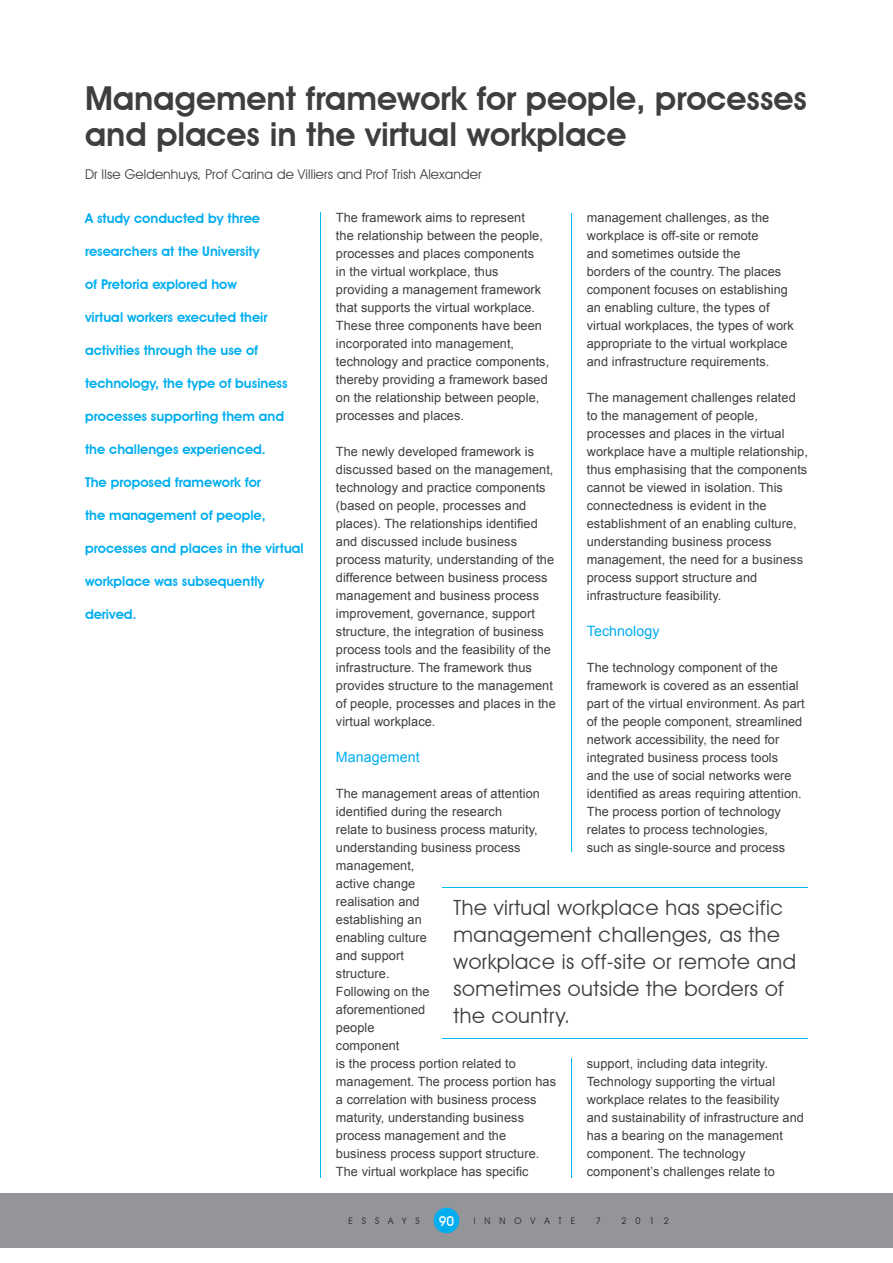
<style>
.page{position:relative;width:893px;height:1263px;background:#fff}
.page>*{position:absolute;margin:0;border:0;box-sizing:border-box;transform-origin:0 0}
.t1{font:600 33px/36px "Avant Garde IT Cby BT";color:#3e3e3f}
.t2{font:21px/27px "Avant Garde IT Cby BT";letter-spacing:.025em;color:#3e3e3f}
.t3{font:14.25px "Arial";letter-spacing:.005em;color:#00aeef}
.t4{font:600 13.5px "Avant Garde IT Cby BT";color:#00aeef}
.t5{font:13.5px "Avant Garde IT Cby BT";letter-spacing:.01em;color:#3e3e3f}
.t6{font:500 13.5px "Avant Garde IT Cby BT";color:#fff}
.t7{font:12.75px/18px "Arial";letter-spacing:.005em;color:#3e3e3f}
.t8{font:9px "Avant Garde IT Cby BT";letter-spacing:1em;color:#231f20}
</style>
<div class="page">
<div style="left:0;top:1193px;width:893px;height:54px;background:#939598"></div>
<div style="left:434px;top:1208px;width:25px;height:25px;background:#00aeef;border-radius:50%"></div>
<hr style="left:571px;top:213px;width:1px;height:638px;background:#00baf1">
<hr style="left:571px;top:1059px;width:1px;height:119px;background:#00baf1">
<hr style="left:320px;top:213px;width:1px;height:965px;background:#00baf1">
<hr style="left:442px;top:887px;width:366px;height:1px;background:#00baf1">
<hr style="left:442px;top:1038px;width:366px;height:1px;background:#00baf1">
<h1 class="t1" style="left:85px;top:80px;width:723px">Management framework for people, processes and places in the virtual workplace</h1>
<p class="t5" style="left:85px;top:166px;width:398px">Dr Ilse Geldenhuys, Prof Carina de Villiers and Prof Trish Alexander</p>
<p class="t4" style="left:85px;top:210px;width:177px">A study conducted by three</p>
<p class="t4" style="left:85px;top:243px;width:176px">researchers at the University</p>
<p class="t4" style="left:85px;top:276px;width:153px">of Pretoria explored how</p>
<p class="t4" style="left:85px;top:309px;width:184px">virtual workers executed their</p>
<p class="t4" style="left:85px;top:342px;width:175px">activities through the use of</p>
<p class="t4" style="left:85px;top:375px;width:204px">technology, the type of business</p>
<p class="t4" style="left:85px;top:408px;width:201px">processes supporting them and</p>
<p class="t4" style="left:85px;top:441px;width:182px">the challenges experienced.</p>
<p class="t4" style="left:85px;top:474px;width:177px">The proposed framework for</p>
<p class="t4" style="left:85px;top:507px;width:182px">the management of people,</p>
<p class="t4" style="left:85px;top:540px;width:220px">processes and places in the virtual</p>
<p class="t4" style="left:85px;top:573px;width:181px">workplace was subsequently</p>
<p class="t4" style="left:85px;top:606px;width:53px">derived.</p>
<p class="t7" style="left:336px;top:209px;width:215px">The framework aims to represent<br>the relationship between the people, processes and places components<br>in the virtual workplace, thus providing a management framework that supports the virtual workplace.<br>These three components have been incorporated into management, technology and practice components, thereby providing a framework based on the relationship between people, processes and places.</p>
<p class="t7" style="left:336px;top:443px;width:221px">The newly developed framework is discussed based on the management, technology and practice components (based on people, processes and places). The relationships identified and discussed include business process maturity, understanding of the difference between business process management and business process improvement, governance, support structure, the integration of business process tools and the feasibility of the infrastructure. The framework thus provides structure to the management of people, processes and places in the virtual workplace.</p>
<p class="t3" style="left:336px;top:748px;width:85px">Management</p>
<p class="t7" style="left:336px;top:785px;width:222px">The management areas of attention identified during the research<br>relate to business process maturity, understanding business process management,<br>active change<br>realisation and<br>establishing an<br>enabling culture<br>and support<br>structure.<br>Following on the<br>aforementioned<br>people<br>component<br>is the process portion related to management. The process portion has a correlation with business process maturity, understanding business process management and the business process support structure.<br>The virtual workplace has specific</p>
<p class="t7" style="left:587px;top:209px;width:209px">management challenges, as the workplace is off-site or remote<br>and sometimes outside the<br>borders of the country. The places component focuses on establishing an enabling culture, the types of virtual workplaces, the types of work appropriate to the virtual workplace and infrastructure requirements.</p>
<p class="t7" style="left:587px;top:389px;width:223px">The management challenges related to the management of people, processes and places in the virtual workplace have a multiple relationship, thus emphasising that the components cannot be viewed in isolation. This connectedness is evident in the establishment of an enabling culture, understanding business process management, the need for a business process support structure and infrastructure feasibility.</p>
<p class="t3" style="left:587px;top:622px;width:74px">Technology</p>
<p class="t7" style="left:587px;top:659px;width:219px">The technology component of the framework is covered as an essential part of the virtual environment. As part of the people component, streamlined network accessibility, the need for integrated business process tools<br>and the use of social networks were identified as areas requiring attention.<br>The process portion of technology relates to process technologies,<br>such as single-source and process</p>
<h2 class="t2" style="left:454px;top:894px;width:344px">The virtual workplace has specific management challenges, as the workplace is off-site or remote and sometimes outside the borders of the country.</h2>
<p class="t7" style="left:587px;top:1055px;width:219px">support, including data integrity.<br>Technology supporting the virtual workplace relates to the feasibility and sustainability of infrastructure and has a bearing on the management component. The technology component’s challenges relate to</p>
<p class="t8" style="left:348px;top:1215px;width:73px">ESSAYS</p>
<p class="t6" style="left:439px;top:1213px;width:17px">90</p>
<p class="t8" style="left:474px;top:1215px;width:103px">INNOVATE</p>
<p class="t8" style="left:596px;top:1215px;width:7px">7</p>
<p class="t8" style="left:621px;top:1215px;width:49px">2012</p>
</div>
